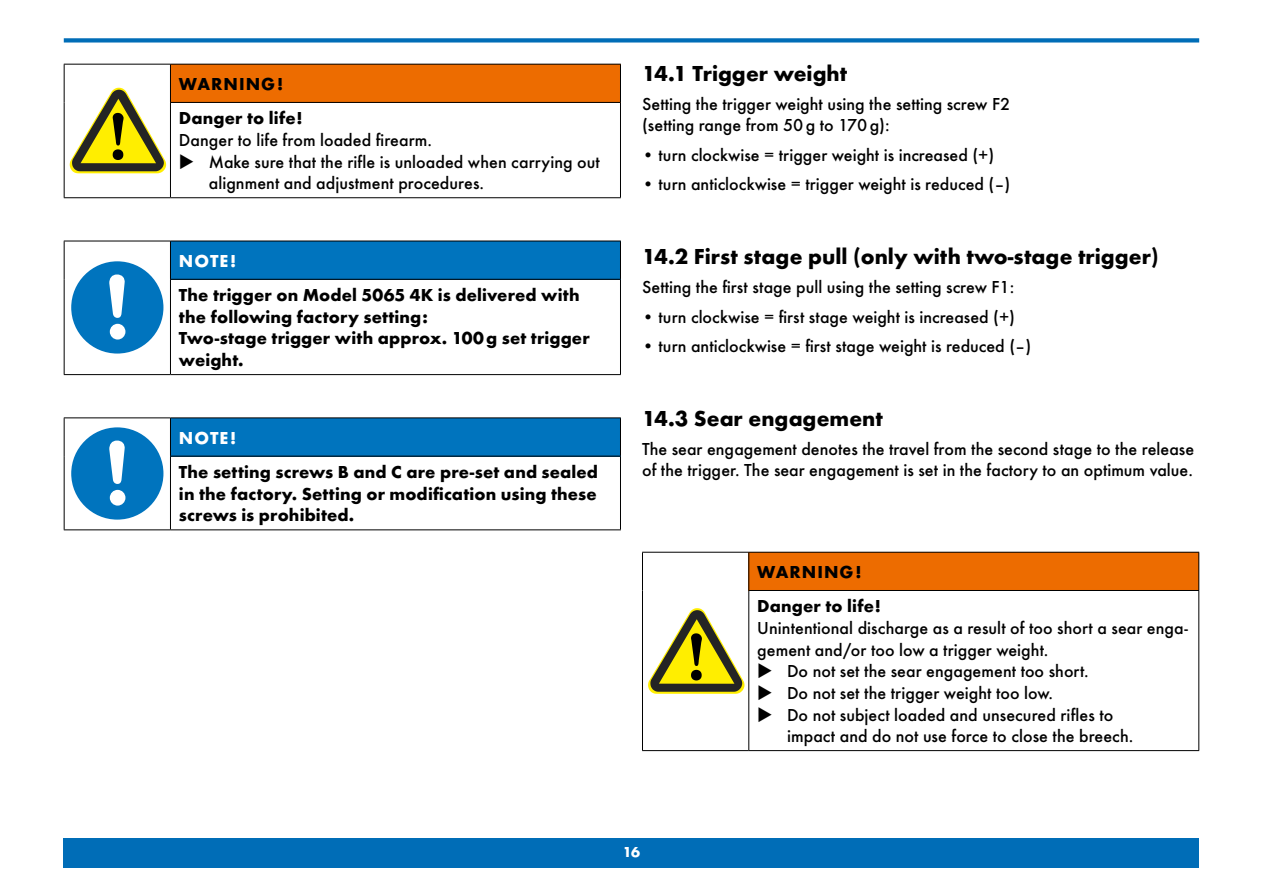
<style>
.page{position:relative;width:1263px;height:893px;background:#fff}
.page>*{position:absolute;margin:0;border:0;box-sizing:border-box;transform-origin:0 0}
.t1{font:700 22.5px "Futura T";color:#000}
.t2{font:500 18px/21.6px "Futura T";color:#000}
.t3{font:700 18px/21.6px "Futura T";letter-spacing:.01em;color:#000}
.t4{font:700 18px "Futura T";letter-spacing:.05em;color:#fff}
.t5{font:700 15px "Futura T";color:#fff}
</style>
<div class="page">
<div style="left:64px;top:838px;width:1135px;height:29px;background:#006db7"></div>
<svg style="left:64px;top:38px;width:1135px;height:5px;background:#2582c1"></svg>
<div style="left:170px;top:418px;width:450px;height:38px;background:#0074be"></div>
<hr style="left:170px;top:418px;width:1px;height:38px;background:#000">
<hr style="left:170px;top:456px;width:1px;height:73px;background:#000">
<hr style="left:64px;top:417px;width:106px;height:1px;background:#000">
<hr style="left:64px;top:418px;width:1px;height:38px;background:#000">
<hr style="left:64px;top:456px;width:1px;height:73px;background:#000">
<hr style="left:64px;top:529px;width:106px;height:1px;background:#000">
<hr style="left:170px;top:417px;width:451px;height:1px;background:#000">
<hr style="left:620px;top:418px;width:1px;height:38px;background:#000">
<hr style="left:620px;top:456px;width:1px;height:73px;background:#000">
<hr style="left:170px;top:529px;width:451px;height:1px;background:#000">
<hr style="left:170px;top:456px;width:451px;height:1px;background:#000">
<svg style="left:69px;top:425px;width:97px;height:97px"></svg>
<div style="left:71px;top:427px;width:92px;height:93px;background:#0074be;border-radius:50%"></div>
<svg style="left:109px;top:440px;width:16px;height:44px"></svg>
<div style="left:110px;top:490px;width:15px;height:16px;background:#fff;border-radius:50%"></div>
<div style="left:170px;top:241px;width:450px;height:38px;background:#0074be"></div>
<hr style="left:170px;top:241px;width:1px;height:38px;background:#000">
<hr style="left:170px;top:280px;width:1px;height:94px;background:#000">
<hr style="left:64px;top:241px;width:106px;height:1px;background:#000">
<hr style="left:64px;top:241px;width:1px;height:38px;background:#000">
<hr style="left:64px;top:279px;width:1px;height:95px;background:#000">
<hr style="left:64px;top:374px;width:106px;height:1px;background:#000">
<hr style="left:170px;top:241px;width:451px;height:1px;background:#000">
<hr style="left:620px;top:241px;width:1px;height:38px;background:#000">
<hr style="left:620px;top:280px;width:1px;height:94px;background:#000">
<hr style="left:170px;top:374px;width:451px;height:1px;background:#000">
<hr style="left:170px;top:279px;width:451px;height:1px;background:#000">
<div style="left:71px;top:261px;width:92px;height:93px;background:#0074be;border-radius:50%"></div>
<svg style="left:109px;top:274px;width:16px;height:44px"></svg>
<div style="left:110px;top:324px;width:15px;height:16px;background:#fff;border-radius:50%"></div>
<div style="left:170px;top:64px;width:450px;height:38px;background:#ed6c00"></div>
<hr style="left:170px;top:102px;width:451px;height:1px;background:#000">
<hr style="left:64px;top:64px;width:106px;height:1px;background:#000">
<hr style="left:64px;top:65px;width:1px;height:37px;background:#000">
<hr style="left:64px;top:102px;width:1px;height:95px;background:#000">
<hr style="left:64px;top:197px;width:106px;height:1px;background:#000">
<hr style="left:170px;top:64px;width:451px;height:1px;background:#000">
<hr style="left:170px;top:65px;width:1px;height:37px;background:#000">
<hr style="left:620px;top:65px;width:1px;height:37px;background:#000">
<hr style="left:170px;top:103px;width:1px;height:94px;background:#000">
<hr style="left:620px;top:103px;width:1px;height:94px;background:#000">
<hr style="left:170px;top:197px;width:451px;height:1px;background:#000">
<svg style="left:70px;top:88px;width:96px;height:85px"></svg>
<div style="left:749px;top:552px;width:450px;height:38px;background:#ed6c00"></div>
<hr style="left:748px;top:590px;width:451px;height:1px;background:#000">
<hr style="left:642px;top:552px;width:107px;height:1px;background:#000">
<hr style="left:642px;top:553px;width:1px;height:37px;background:#000">
<hr style="left:642px;top:590px;width:1px;height:160px;background:#000">
<hr style="left:642px;top:750px;width:107px;height:1px;background:#000">
<hr style="left:749px;top:552px;width:450px;height:1px;background:#000">
<hr style="left:748px;top:553px;width:1px;height:37px;background:#000">
<hr style="left:1198px;top:553px;width:1px;height:37px;background:#000">
<hr style="left:748px;top:591px;width:1px;height:159px;background:#000">
<hr style="left:1198px;top:591px;width:1px;height:159px;background:#000">
<hr style="left:749px;top:750px;width:450px;height:1px;background:#000">
<svg style="left:648px;top:608px;width:96px;height:86px"></svg>
<p class="t3" style="left:179px;top:67px;width:125px;line-height:34.3px">WARNING!<br>Danger to life!</p>
<p class="t2" style="left:179px;top:129px;width:254px">Danger to life from loaded firearm.</p>
<p class="t2" style="left:209px;top:151px;width:393px;text-indent:-30px">◆ Make sure that the rifle is unloaded when carrying out alignment and adjustment procedures.</p>
<p class="t4" style="left:179px;top:250px;width:59px">NOTE!</p>
<p class="t3" style="left:179px;top:284px;width:412px">The trigger on Model 5065 4K is delivered with the following factory setting:<br>Two-stage trigger with approx. 100g set trigger weight.</p>
<p class="t4" style="left:179px;top:427px;width:59px">NOTE!</p>
<p class="t3" style="left:179px;top:461px;width:421px;text-align:justify">The setting screws B and C are pre-set and sealed in the factory. Setting or modification using these screws is prohibited.</p>
<p class="t1" style="left:642px;top:60px;width:207px">14.1 Trigger weight</p>
<p class="t2" style="left:642px;top:93px;width:370px;line-height:21px">Setting the trigger weight using the setting screw F2 (setting range from 50g to 170g):</p>
<p class="t2" style="left:642px;top:144px;width:354px">• turn clockwise = trigger weight is increased (+)</p>
<p class="t2" style="left:642px;top:173px;width:370px">• turn anticlockwise = trigger weight is reduced (–)</p>
<p class="t1" style="left:642px;top:243px;width:518px">14.2 First stage pull (only with two-stage trigger)</p>
<p class="t2" style="left:642px;top:276px;width:374px">Setting the first stage pull using the setting screw F1:</p>
<p class="t2" style="left:642px;top:306px;width:374px">• turn clockwise = first stage weight is increased (+)</p>
<p class="t2" style="left:642px;top:335px;width:391px">• turn anticlockwise = first stage weight is reduced (–)</p>
<p class="t1" style="left:642px;top:405px;width:242px">14.3 Sear engagement</p>
<p class="t2" style="left:642px;top:439px;width:553px;line-height:21px">The sear engagement denotes the travel from the second stage to the release of the trigger. The sear engagement is set in the factory to an optimum value.</p>
<p class="t3" style="left:757px;top:555px;width:125px;line-height:34.3px">WARNING!<br>Danger to life!</p>
<p class="t2" style="left:757px;top:617px;width:432px">Unintentional discharge as a result of too short a sear enga&shy;gement and/or too low a trigger weight.</p>
<p class="t2" style="left:757px;top:660px;width:333px">◆ Do not set the sear engagement too short.</p>
<p class="t2" style="left:757px;top:682px;width:297px">◆ Do not set the trigger weight too low.</p>
<p class="t2" style="left:787px;top:703px;width:348px;text-indent:-30px">◆ Do not subject loaded and unsecured rifles to impact and do not use force to close the breech.</p>
<p class="t5" style="left:623px;top:844px;width:19px">16</p>
</div>
